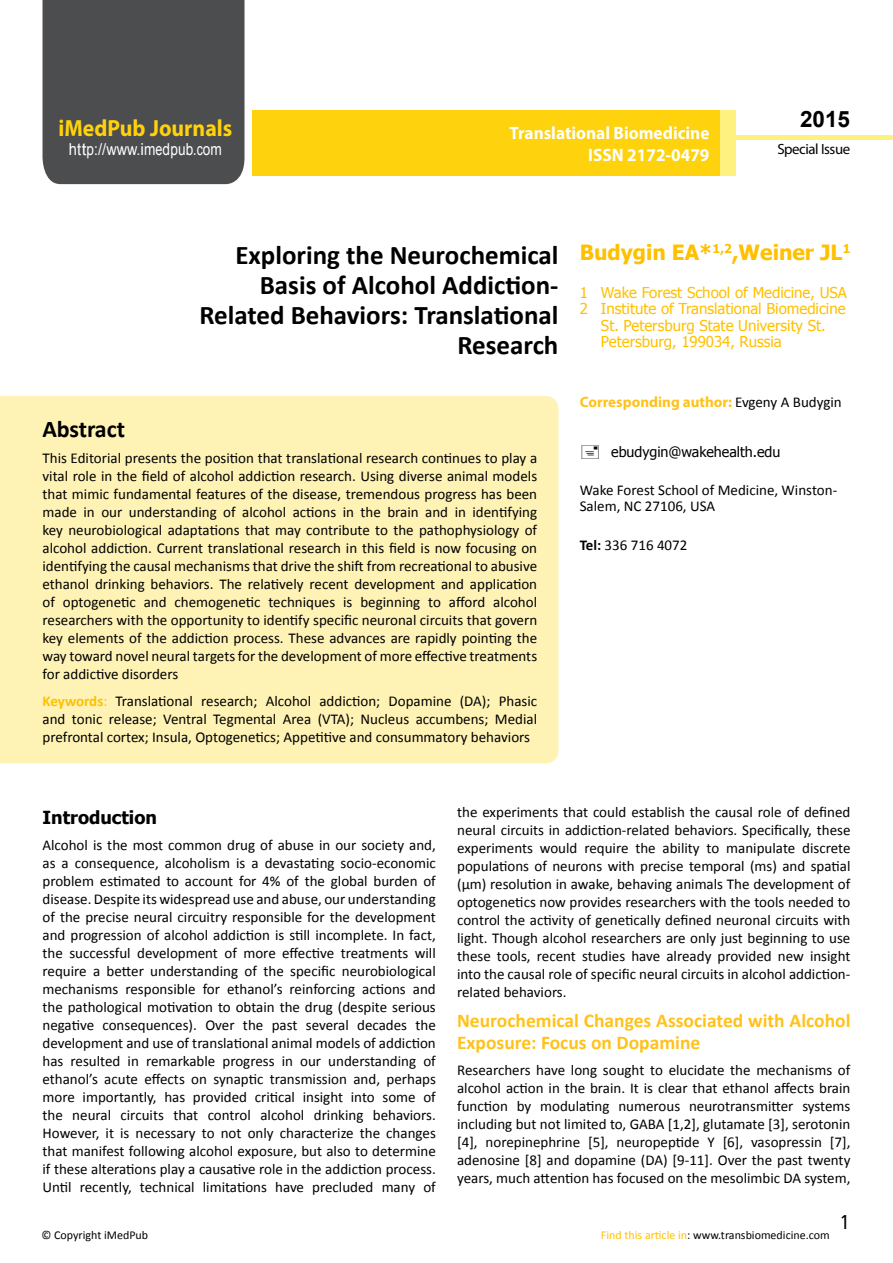
<style>
.page{position:relative;width:893px;height:1263px;background:#fff}
.page>*{position:absolute;margin:0;border:0;box-sizing:border-box;transform-origin:0 0}
.t1{font:700 27px/29.7px "Calibri";color:#000;text-align:right}
.t2{font:25.5px "Tunga";color:#000}
.t3{font:700 24px "Calibri";letter-spacing:-.005em;color:#000}
.t4{font:700 23.4px "Myriad Pro";color:#ffd20a;scale:.93 1}
.t5{font:700 22.5px "Arial";color:#000}
.t6{font:700 21px "Tahoma";color:#ffc000}
.t7{font:700 19.5px/21.5px "Calibri";color:#ffc21a}
.t8{font:700 18px/21.6px "Myriad Pro";color:#fff;text-align:right;scale:.96 1}
.t9{font:700 18px "Tahoma";color:#000}
.t10{font:16.5px "Arial";letter-spacing:.005em;color:#fff;scale:.89 1}
.t11{font:15px/18px "Calibri";color:#000;text-align:justify}
.t12{font:15px "Tahoma";color:#ffc000}
.t13{font:700 15px "Myriad Pro";color:#ffc21a}
.t14{font:14.85px "Myriad Pro";letter-spacing:-.03em;color:#000}
.t15{font:14.25px "Tahoma";color:#000}
.t16{font:12px "Calibri";color:#000}
.s1{font-family:"Calibri"}
.s2{font-weight:700;color:#ffc000}
.s3{color:#ffc000}
.s4{font-family:"Calibri";font-weight:400;color:#000}
.s5{font-weight:700}
</style>
<div class="page">
<div style="left:43px;top:0;width:201px;height:184px;background:#4c4d4f"></div>
<div style="left:252px;top:110px;width:469px;height:66px;background:#fed20c"></div>
<div style="left:720px;top:110px;width:16px;height:66px;background:#fff180"></div>
<div style="left:736px;top:135px;width:157px;height:5px;background:#fff180"></div>
<div style="left:0;top:396px;width:558px;height:367px;background:#fef2b5"></div>
<h3 class="t4" style="left:58px;top:113px;width:188px">iMedPub Journals</h3>
<p class="t10" style="left:69px;top:139px;width:173px">http://www.imedpub<span class="s1">.</span>com</p>
<p class="t8" style="left:510px;top:122px;width:210px">Translational Biomedicine<br>ISSN 2172-0479</p>
<h3 class="t5" style="left:800px;top:104px;width:52px">2015</h3>
<p class="t14" style="left:777px;top:140px;width:74px">Special Issue</p>
<h1 class="t1" style="left:199px;top:241px;width:361px">Exploring the Neurochemical<br>Basis of Alcohol Addiction-<br>Related Behaviors: Translational<br>Research</h1>
<h3 class="t3" style="left:43px;top:413px;width:84px">Abstract</h3>
<p class="t11" style="left:43px;top:449px;width:496px">This Editorial presents the position that translational research continues to play a vital role in the field of alcohol addiction research. Using diverse animal models that mimic fundamental features of the disease, tremendous progress has been made in our understanding of alcohol actions in the brain and in identifying key neurobiological adaptations that may contribute to the pathophysiology of alcohol addiction. Current translational research in this field is now focusing on identifying the causal mechanisms that drive the shift from recreational to abusive ethanol drinking behaviors. The relatively recent development and application of optogenetic and chemogenetic techniques is beginning to afford alcohol researchers with the opportunity to identify specific neuronal circuits that govern key elements of the addiction process. These advances are rapidly pointing the way toward novel neural targets for the development of more effective treatments for addictive disorders</p>
<p class="t11" style="left:43px;top:692px;width:496px"><span class="s2">Keywords</span><span class="s3">:</span> Translational research; Alcohol addiction; Dopamine (DA); Phasic and tonic release; Ventral Tegmental Area (VTA); Nucleus accumbens; Medial prefrontal cortex; Insula, Optogenetics; Appetitive and consummatory behaviors</p>
<h3 class="t6" style="left:580px;top:238px;width:272px">Budygin EA*<sup>1,2</sup>,Weiner JL<sup>1</sup></h3>
<p class="t12" style="left:580px;top:282px;width:269px">1 Wake Forest School of Medicine, USA</p>
<p class="t12" style="left:580px;top:299px;width:267px">2 Institute of Translational Biomedicine</p>
<p class="t12" style="left:601px;top:315px;width:226px">St. Petersburg State University St.</p>
<p class="t12" style="left:601px;top:332px;width:182px">Petersburg, 199034, Russia</p>
<p class="t13" style="left:580px;top:393px;width:263px">Corresponding author: <span class="s4">Evgeny A Budygin</span></p>
<p class="t15" style="left:611px;top:442px;width:171px">ebudygin@wakehealth.edu</p>
<p class="t11" style="left:580px;top:481px;width:259px;line-height:16.5px">Wake Forest School of Medicine, Winston-<br>Salem, NC 27106, USA</p>
<p class="t11" style="left:580px;top:536px;width:109px"><span class="s5">Tel:</span> 336 716 4072</p>
<p class="t9" style="left:43px;top:805px;width:116px">Introduction</p>
<p class="t11" style="left:43px;top:836px;width:395px">Alcohol is the most common drug of abuse in our society and, as a consequence, alcoholism is a devastating socio-economic problem estimated to account for 4% of the global burden of disease. Despite its widespread use and abuse, our understanding of the precise neural circuitry responsible for the development and progression of alcohol addiction is still incomplete. In fact, the successful development of more effective treatments will require a better understanding of the specific neurobiological mechanisms responsible for ethanol’s reinforcing actions and the pathological motivation to obtain the drug (despite serious negative consequences). Over the past several decades the development and use of translational animal models of addiction has resulted in remarkable progress in our understanding of ethanol’s acute effects on synaptic transmission and, perhaps more importantly, has provided critical insight into some of the neural circuits that control alcohol drinking behaviors.<br>However, it is necessary to not only characterize the changes that manifest following alcohol exposure, but also to determine if these alterations play a causative role in the addiction process.<br>Until recently, technical limitations have precluded many of</p>
<p class="t11" style="left:457px;top:803px;width:395px">the experiments that could establish the causal role of defined neural circuits in addiction-related behaviors. Specifically, these experiments would require the ability to manipulate discrete populations of neurons with precise temporal (ms) and spatial (μm) resolution in awake, behaving animals The development of optogenetics now provides researchers with the tools needed to control the activity of genetically defined neuronal circuits with light. Though alcohol researchers are only just beginning to use these tools, recent studies have already provided new insight into the causal role of specific neural circuits in alcohol addiction&shy;related behaviors.</p>
<h3 class="t7" style="left:457px;top:1010px;width:395px">Neurochemical Changes Associated with Alcohol<br>Exposure: Focus on Dopamine</h3>
<p class="t11" style="left:457px;top:1061px;width:395px">Researchers have long sought to elucidate the mechanisms of alcohol action in the brain. It is clear that ethanol affects brain function by modulating numerous neurotransmitter systems including but not limited to, GABA [1,2], glutamate [3], serotonin [4], norepinephrine [5], neuropeptide Y [6], vasopressin [7], adenosine [8] and dopamine (DA) [9-11]. Over the past twenty years, much attention has focused on the mesolimbic DA system,</p>
<p class="t16" style="left:41px;top:1227px;width:108px">© Copyright iMedPub</p>
<p class="t16" style="left:601px;top:1227px;width:230px"><span class="s3">Find this article in</span>: www.transbiomedicine.com</p>
<h2 class="t2" style="left:841px;top:1205px;width:9px">1</h2>
</div>
